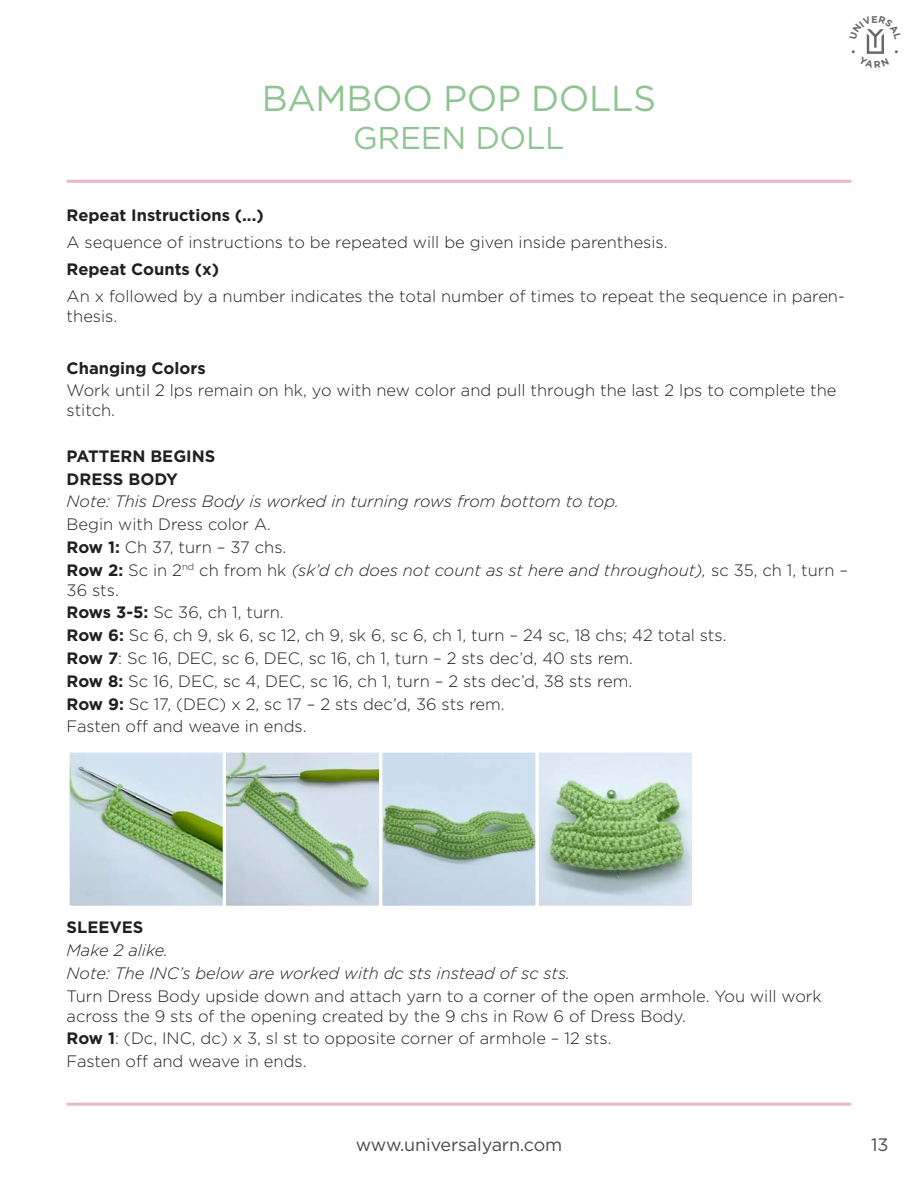
<style>
.page{position:relative;width:918px;height:1188px;background:#fff}
.page>*{position:absolute;margin:0;border:0;box-sizing:border-box;transform-origin:0 0}
.Heading{font:36px "Gotham";letter-spacing:-.01em;color:#90c493}
.Heading-2{font:31.5px "Gotham";letter-spacing:-.01em;color:#90c493}
.t1{font:18px "Gotham";letter-spacing:-.01em;color:#4b4c4d}
.t2{font:300 16.5px/19.8px "Gotham";color:#231f20}
.t3{font:italic 300 16.5px/19.8px "Gotham";color:#231f20}
.t4{font:700 16.5px "Gotham";color:#231f20}
.s1{font-weight:700}
.s2{font-weight:700;font-style:normal}
.s3{font-style:normal}
</style>
<div class="page">
<hr style="left:67px;top:180px;width:784px;height:3px;background:#ebb7c4">
<hr style="left:67px;top:1103px;width:784px;height:3px;background:#ebb7c4">
<img style="left:71px;top:754px;width:620px;height:151px">
<div style="left:67px;top:750px;width:159px;height:159px;border:3px solid #fff"></div>
<div style="left:223px;top:750px;width:159px;height:159px;border:3px solid #fff"></div>
<div style="left:379px;top:750px;width:160px;height:159px;border:3px solid #fff"></div>
<div style="left:536px;top:750px;width:159px;height:159px;border:3px solid #fff"></div>
<svg style="left:851px;top:29px;width:47px;height:25px"></svg>
<p class="Heading" style="left:262px;top:75px;width:396px">BAMBOO POP DOLLS</p>
<p class="Heading-2" style="left:353px;top:118px;width:213px">GREEN DOLL</p>
<p class="t4" style="left:67px;top:204px;width:199px">Repeat Instructions (...)</p>
<p class="t2" style="left:67px;top:232px;width:602px">A sequence of instructions to be repeated will be given inside parenthesis.</p>
<p class="t4" style="left:67px;top:258px;width:154px">Repeat Counts (x)</p>
<p class="t2" style="left:67px;top:286px;width:780px">An x followed by a number indicates the total number of times to repeat the sequence in paren&shy;thesis.</p>
<p class="t4" style="left:67px;top:357px;width:141px">Changing Colors</p>
<p class="t2" style="left:67px;top:380px;width:771px">Work until 2 lps remain on hk, yo with new color and pull through the last 2 lps to complete the stitch.</p>
<p class="t4" style="left:67px;top:445px;width:150px">PATTERN BEGINS</p>
<p class="t4" style="left:67px;top:468px;width:113px">DRESS BODY</p>
<p class="t3" style="left:67px;top:491px;width:554px">Note: This Dress Body is worked in turning rows from bottom to top.</p>
<p class="t2" style="left:67px;top:514px;width:206px">Begin with Dress color A.</p>
<p class="t2" style="left:67px;top:537px;width:221px"><span class="s1">Row 1:</span> Ch 37, turn – 37 chs.</p>
<p class="t3" style="left:67px;top:560px;width:783px"><span class="s2">Row 2:</span> <span class="s3">Sc in 2</span><sup>nd</sup> <span class="s3">ch from hk</span> (sk’d ch does not count as st here and throughout), <span class="s3">sc 35, ch 1, turn –<br>36 sts.</span></p>
<p class="t2" style="left:67px;top:602px;width:219px"><span class="s1">Rows 3-5:</span> Sc 36, ch 1, turn.</p>
<p class="t2" style="left:67px;top:625px;width:661px"><span class="s1">Row 6:</span> Sc 6, ch 9, sk 6, sc 12, ch 9, sk 6, sc 6, ch 1, turn – 24 sc, 18 chs; 42 total sts.</p>
<p class="t2" style="left:67px;top:648px;width:568px"><span class="s1">Row 7</span>: Sc 16, DEC, sc 6, DEC, sc 16, ch 1, turn – 2 sts dec’d, 40 sts rem.</p>
<p class="t2" style="left:67px;top:671px;width:567px"><span class="s1">Row 8:</span> Sc 16, DEC, sc 4, DEC, sc 16, ch 1, turn – 2 sts dec’d, 38 sts rem.</p>
<p class="t2" style="left:67px;top:693px;width:440px"><span class="s1">Row 9:</span> Sc 17, (DEC) x 2, sc 17 – 2 sts dec’d, 36 sts rem.</p>
<p class="t2" style="left:67px;top:716px;width:241px">Fasten off and weave in ends.</p>
<p class="t4" style="left:67px;top:917px;width:78px">SLEEVES</p>
<p class="t3" style="left:67px;top:940px;width:103px">Make 2 alike.</p>
<p class="t3" style="left:67px;top:963px;width:505px">Note: The INC’s below are worked with dc sts instead of sc sts.</p>
<p class="t2" style="left:67px;top:986px;width:757px">Turn Dress Body upside down and attach yarn to a corner of the open armhole. You will work across the 9 sts of the opening created by the 9 chs in Row 6 of Dress Body.</p>
<p class="t2" style="left:67px;top:1028px;width:546px"><span class="s1">Row 1</span>: (Dc, INC, dc) x 3, sl st to opposite corner of armhole – 12 sts.</p>
<p class="t2" style="left:67px;top:1051px;width:241px">Fasten off and weave in ends.</p>
<p class="t1" style="left:356px;top:1133px;width:208px">www.universalyarn.com</p>
<p class="t1" style="left:871px;top:1133px;width:19px">13</p>
</div>
